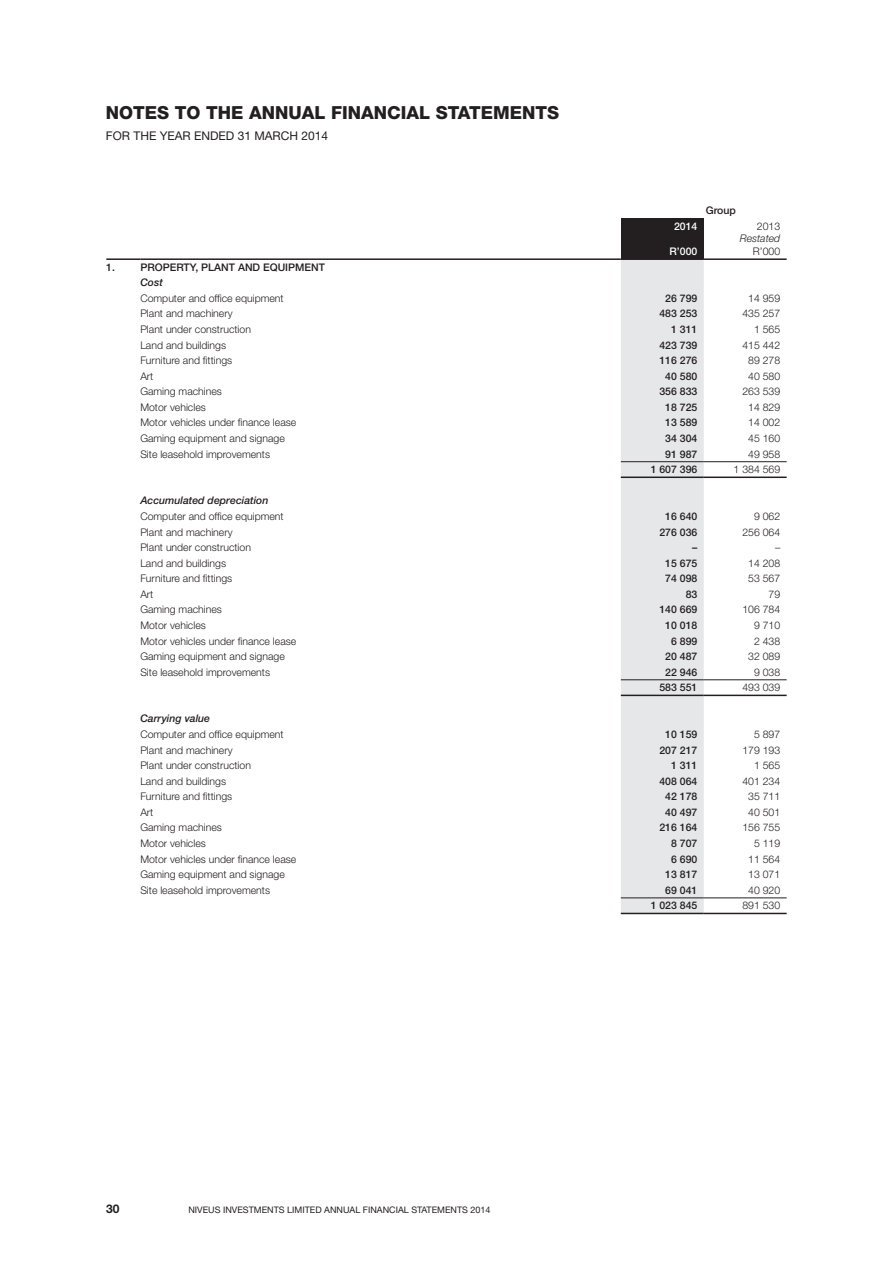
<style>
.page{position:relative;width:893px;height:1263px;background:#fff}
.page>*{position:absolute;margin:0;border:0;box-sizing:border-box;transform-origin:0 0}
.t1{font:800 18px "Helvetica Neue LT Std";color:#231f20}
.t2{font:12px "Helvetica Neue LT Std";color:#231f20}
.t3{font:700 12px "Helvetica Neue LT Std";color:#231f20}
.t4{font:300 10.5px "Helvetica Neue LT Std";color:#231f20}
.t5{font:500 10.5px "Helvetica Neue LT Std";color:#231f20}
.t6{font:italic 500 10.5px "Helvetica Neue LT Std";color:#231f20}
.t7{font:500 10.5px "Helvetica Neue LT Std";color:#fff}
.t8{font:italic 300 10.5px "Helvetica Neue LT Std";color:#231f20}
.t9{font:9px "Helvetica Neue LT Std";color:#231f20}
</style>
<div class="page">
<div style="left:621px;top:218px;width:83px;height:41px;background:#231f20"></div>
<div style="left:621px;top:260px;width:83px;height:653px;background:#e6e7e9"></div>
<hr style="left:106px;top:258px;width:34px;height:2px;background:#231f20">
<hr style="left:140px;top:258px;width:481px;height:2px;background:#231f20">
<hr style="left:621px;top:258px;width:83px;height:2px;background:#231f20">
<hr style="left:704px;top:258px;width:83px;height:2px;background:#231f20">
<hr style="left:621px;top:461px;width:83px;height:1px;background:#231f20">
<hr style="left:704px;top:461px;width:83px;height:1px;background:#231f20">
<hr style="left:621px;top:476px;width:83px;height:2px;background:#231f20">
<hr style="left:704px;top:476px;width:83px;height:2px;background:#231f20">
<hr style="left:621px;top:679px;width:83px;height:1px;background:#231f20">
<hr style="left:704px;top:679px;width:83px;height:1px;background:#231f20">
<hr style="left:621px;top:695px;width:83px;height:1px;background:#231f20">
<hr style="left:704px;top:695px;width:83px;height:1px;background:#231f20">
<hr style="left:621px;top:897px;width:83px;height:1px;background:#231f20">
<hr style="left:704px;top:897px;width:83px;height:1px;background:#231f20">
<hr style="left:621px;top:913px;width:83px;height:1px;background:#231f20">
<hr style="left:704px;top:913px;width:83px;height:1px;background:#231f20">
<h1 class="t1" style="left:106px;top:102px;width:14px">NOTES</h1>
<h1 class="t1" style="left:175px;top:102px;width:45px">TO THE</h1>
<h1 class="t1" style="left:249px;top:102px;width:14px">ANNUAL</h1>
<h1 class="t1" style="left:331px;top:102px;width:12px">FINAN</h1>
<h1 class="t1" style="left:387px;top:102px;width:24px">CIAL</h1>
<h1 class="t1" style="left:436px;top:102px;width:14px">STATEMENTS</h1>
<p class="t2" style="left:106px;top:129px;width:224px">FOR THE YEAR EN DED 31 MARCH 2014</p>
<p class="t7" style="left:674px;top:220px;width:25px">2014</p>
<p class="t7" style="left:669px;top:245px;width:29px">R’000</p>
<p class="t5" style="left:706px;top:204px;width:32px">Group</p>
<p class="t4" style="left:757px;top:220px;width:25px">2013</p>
<p class="t8" style="left:740px;top:232px;width:42px">Restated</p>
<p class="t4" style="left:753px;top:245px;width:29px">R’000</p>
<p class="t5" style="left:106px;top:261px;width:10px">1.</p>
<p class="t5" style="left:140px;top:261px;width:186px">PROPERTY, PLANT AND EQUIPMENT</p>
<p class="t6" style="left:140px;top:276px;width:24px">Cost</p>
<p class="t4" style="left:140px;top:292px;width:145px">Computer and office equipment</p>
<p class="t5" style="left:665px;top:292px;width:34px">26 799</p>
<p class="t4" style="left:748px;top:292px;width:34px">14 959</p>
<p class="t4" style="left:140px;top:307px;width:94px">Plant and machinery</p>
<p class="t5" style="left:659px;top:307px;width:39px">483 253</p>
<p class="t4" style="left:742px;top:307px;width:39px">435 257</p>
<p class="t4" style="left:140px;top:323px;width:112px">Plant under construction</p>
<p class="t5" style="left:671px;top:323px;width:28px">1 311</p>
<p class="t4" style="left:754px;top:323px;width:28px">1 565</p>
<p class="t4" style="left:140px;top:338px;width:87px">Land and buildings</p>
<p class="t5" style="left:659px;top:339px;width:39px">423 739</p>
<p class="t4" style="left:742px;top:338px;width:39px">415 442</p>
<p class="t4" style="left:140px;top:354px;width:93px">Furniture and fittings</p>
<p class="t5" style="left:659px;top:354px;width:39px">116 276</p>
<p class="t4" style="left:748px;top:354px;width:34px">89 278</p>
<p class="t4" style="left:140px;top:370px;width:15px">Art</p>
<p class="t5" style="left:665px;top:370px;width:34px">40 580</p>
<p class="t4" style="left:748px;top:370px;width:34px">40 580</p>
<p class="t4" style="left:140px;top:385px;width:83px">Gaming machines</p>
<p class="t5" style="left:659px;top:385px;width:39px">356 833</p>
<p class="t4" style="left:742px;top:385px;width:39px">263 539</p>
<p class="t4" style="left:140px;top:401px;width:67px">Motor vehicles</p>
<p class="t5" style="left:665px;top:401px;width:34px">18 725</p>
<p class="t4" style="left:748px;top:401px;width:34px">14 829</p>
<p class="t4" style="left:140px;top:416px;width:157px">Motor vehicles under finance lease</p>
<p class="t5" style="left:665px;top:416px;width:34px">13 589</p>
<p class="t4" style="left:748px;top:416px;width:34px">14 002</p>
<p class="t4" style="left:140px;top:432px;width:146px">Gaming equipment and signage</p>
<p class="t5" style="left:665px;top:432px;width:34px">34 304</p>
<p class="t4" style="left:748px;top:432px;width:34px">45 160</p>
<p class="t4" style="left:140px;top:447px;width:131px">Site leasehold improvements</p>
<p class="t5" style="left:665px;top:448px;width:34px">91 987</p>
<p class="t4" style="left:748px;top:447px;width:34px">49 958</p>
<p class="t5" style="left:651px;top:463px;width:48px">1 607 396</p>
<p class="t4" style="left:734px;top:463px;width:48px">1 384 569</p>
<p class="t6" style="left:140px;top:494px;width:130px">Accumulated depreciation</p>
<p class="t4" style="left:140px;top:510px;width:145px">Computer and office equipment</p>
<p class="t5" style="left:665px;top:510px;width:34px">16 640</p>
<p class="t4" style="left:754px;top:510px;width:28px">9 062</p>
<p class="t4" style="left:140px;top:525px;width:94px">Plant and machinery</p>
<p class="t5" style="left:659px;top:525px;width:39px">276 036</p>
<p class="t4" style="left:742px;top:525px;width:39px">256 064</p>
<p class="t4" style="left:140px;top:541px;width:112px">Plant under construction</p>
<p class="t5" style="left:692px;top:541px;width:7px">–</p>
<p class="t4" style="left:775px;top:541px;width:7px">–</p>
<p class="t4" style="left:140px;top:556px;width:87px">Land and buildings</p>
<p class="t5" style="left:665px;top:557px;width:34px">15 675</p>
<p class="t4" style="left:748px;top:556px;width:34px">14 208</p>
<p class="t4" style="left:140px;top:572px;width:93px">Furniture and fittings</p>
<p class="t5" style="left:665px;top:572px;width:34px">74 098</p>
<p class="t4" style="left:748px;top:572px;width:34px">53 567</p>
<p class="t4" style="left:140px;top:588px;width:15px">Art</p>
<p class="t5" style="left:686px;top:588px;width:13px">83</p>
<p class="t4" style="left:769px;top:588px;width:13px">79</p>
<p class="t4" style="left:140px;top:603px;width:83px">Gaming machines</p>
<p class="t5" style="left:659px;top:603px;width:39px">140 669</p>
<p class="t4" style="left:742px;top:603px;width:39px">106 784</p>
<p class="t4" style="left:140px;top:619px;width:67px">Motor vehicles</p>
<p class="t5" style="left:665px;top:619px;width:34px">10 018</p>
<p class="t4" style="left:754px;top:619px;width:28px">9 710</p>
<p class="t4" style="left:140px;top:634px;width:157px">Motor vehicles under finance lease</p>
<p class="t5" style="left:671px;top:634px;width:28px">6 899</p>
<p class="t4" style="left:754px;top:634px;width:28px">2 438</p>
<p class="t4" style="left:140px;top:650px;width:146px">Gaming equipment and signage</p>
<p class="t5" style="left:665px;top:650px;width:34px">20 487</p>
<p class="t4" style="left:748px;top:650px;width:34px">32 089</p>
<p class="t4" style="left:140px;top:665px;width:131px">Site leasehold improvements</p>
<p class="t5" style="left:665px;top:666px;width:34px">22 946</p>
<p class="t4" style="left:754px;top:665px;width:28px">9 038</p>
<p class="t5" style="left:659px;top:681px;width:39px">583 551</p>
<p class="t4" style="left:742px;top:681px;width:39px">493 039</p>
<p class="t6" style="left:140px;top:712px;width:71px">Carrying value</p>
<p class="t4" style="left:140px;top:728px;width:145px">Computer and office equipment</p>
<p class="t5" style="left:665px;top:728px;width:34px">10 159</p>
<p class="t4" style="left:754px;top:728px;width:28px">5 897</p>
<p class="t4" style="left:140px;top:743px;width:94px">Plant and machinery</p>
<p class="t5" style="left:659px;top:743px;width:39px">207 217</p>
<p class="t4" style="left:742px;top:743px;width:39px">179 193</p>
<p class="t4" style="left:140px;top:759px;width:112px">Plant under construction</p>
<p class="t5" style="left:671px;top:759px;width:28px">1 311</p>
<p class="t4" style="left:754px;top:759px;width:28px">1 565</p>
<p class="t4" style="left:140px;top:774px;width:87px">Land and buildings</p>
<p class="t5" style="left:659px;top:775px;width:39px">408 064</p>
<p class="t4" style="left:742px;top:774px;width:39px">401 234</p>
<p class="t4" style="left:140px;top:790px;width:93px">Furniture and fittings</p>
<p class="t5" style="left:665px;top:790px;width:34px">42 178</p>
<p class="t4" style="left:748px;top:790px;width:34px">35 711</p>
<p class="t4" style="left:140px;top:806px;width:15px">Art</p>
<p class="t5" style="left:665px;top:806px;width:34px">40 497</p>
<p class="t4" style="left:748px;top:806px;width:34px">40 501</p>
<p class="t4" style="left:140px;top:821px;width:83px">Gaming machines</p>
<p class="t5" style="left:659px;top:821px;width:39px">216 164</p>
<p class="t4" style="left:742px;top:821px;width:39px">156 755</p>
<p class="t4" style="left:140px;top:837px;width:67px">Motor vehicles</p>
<p class="t5" style="left:671px;top:837px;width:28px">8 707</p>
<p class="t4" style="left:754px;top:837px;width:28px">5 119</p>
<p class="t4" style="left:140px;top:852px;width:157px">Motor vehicles under finance lease</p>
<p class="t5" style="left:671px;top:852px;width:28px">6 690</p>
<p class="t4" style="left:748px;top:852px;width:34px">11 564</p>
<p class="t4" style="left:140px;top:868px;width:146px">Gaming equipment and signage</p>
<p class="t5" style="left:665px;top:868px;width:34px">13 817</p>
<p class="t4" style="left:748px;top:868px;width:34px">13 071</p>
<p class="t4" style="left:140px;top:883px;width:131px">Site leasehold improvements</p>
<p class="t5" style="left:665px;top:884px;width:34px">69 041</p>
<p class="t4" style="left:748px;top:883px;width:34px">40 920</p>
<p class="t5" style="left:651px;top:899px;width:48px">1 023 845</p>
<p class="t4" style="left:742px;top:899px;width:39px">891 530</p>
<p class="t3" style="left:106px;top:1201px;width:15px">30</p>
<p class="t9" style="left:188px;top:1204px;width:246px">NIVEUS INVESTMENTS LIMITED ANNUAL FI NANCIAL STATEME</p>
<p class="t9" style="left:451px;top:1204px;width:42px">NTS 2014</p>
</div>
